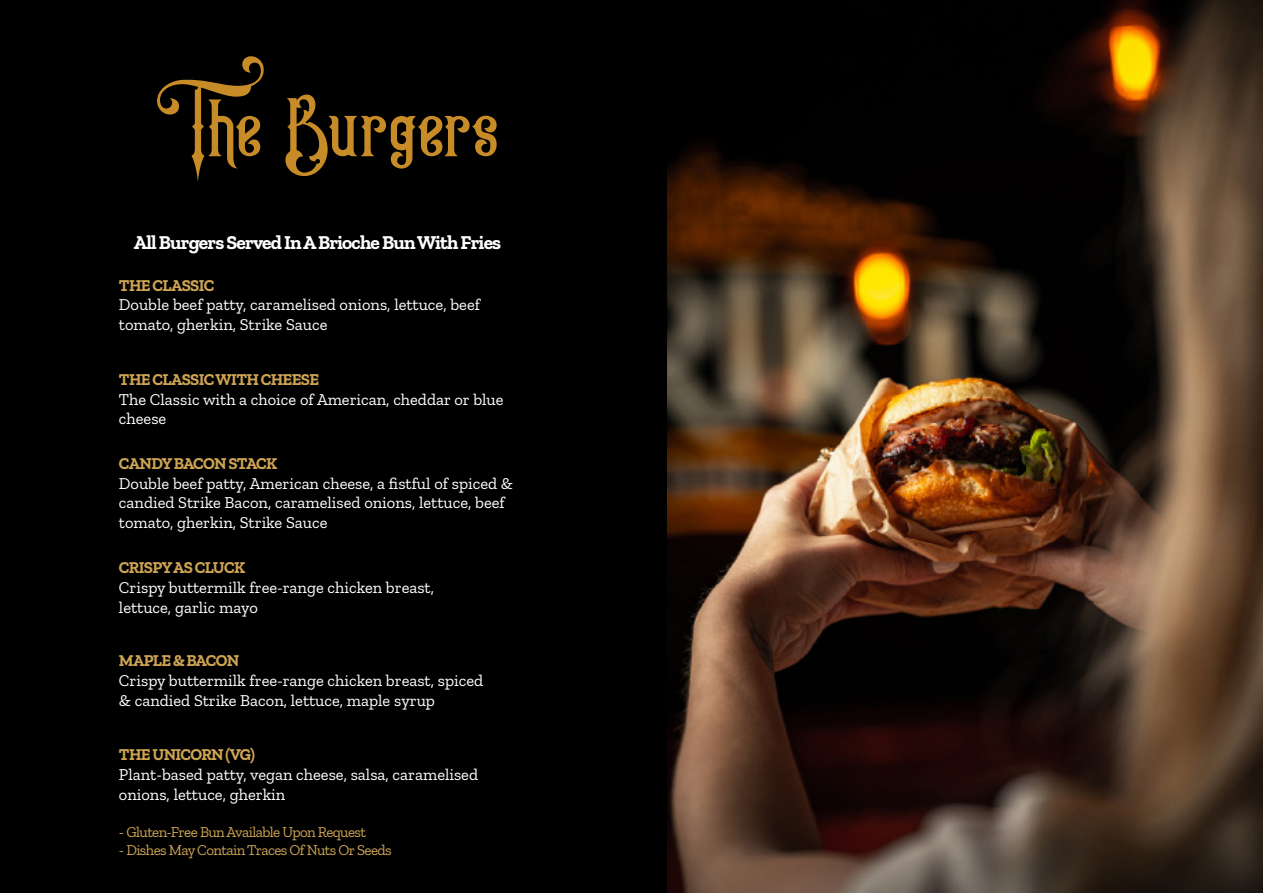
<style>
.page{position:relative;width:1263px;height:893px;background:#000001}
.page>*{position:absolute;margin:0;border:0;box-sizing:border-box;transform-origin:0 0}
.t1{font:114px "King Edward";letter-spacing:-.02em;color:#c78c28}
.t2{font:700 19.5px "Zilla Slab";letter-spacing:-.04em;color:#fff}
.t3{font:16.5px/19.8px "Zilla Slab";color:#fff}
.t4{font:700 16.5px "Zilla Slab";letter-spacing:-.04em;color:#cea452}
.t5{font:15px "Zilla Slab";letter-spacing:-.04em;color:#cea452}
</style>
<div class="page">
<img style="left:667px;top:0;width:596px;height:893px">
<p class="t1" style="left:155px;top:45px;width:346px">The Burgers</p>
<p class="t2" style="left:134px;top:232px;width:369px">All Burgers Served In A Brioche Bun With Fries</p>
<p class="t4" style="left:119px;top:276px;width:97px">THE CLASSIC</p>
<p class="t3" style="left:119px;top:295px;width:363px">Double beef patty, caramelised onions, lettuce, beef tomato, gherkin, Strike Sauce</p>
<p class="t4" style="left:119px;top:370px;width:202px">THE CLASSIC WITH CHEESE</p>
<p class="t3" style="left:119px;top:389px;width:386px">The Classic with a choice of American, cheddar or blue cheese</p>
<p class="t4" style="left:119px;top:454px;width:160px">CANDY BACON STACK</p>
<p class="t3" style="left:119px;top:473px;width:396px">Double beef patty, American cheese, a fistful of spiced &amp; candied Strike Bacon, caramelised onions, lettuce, beef tomato, gherkin, Strike Sauce</p>
<p class="t4" style="left:119px;top:558px;width:128px">CRISPY AS CLUCK</p>
<p class="t3" style="left:119px;top:578px;width:317px">Crispy buttermilk free-range chicken breast, lettuce, garlic mayo</p>
<p class="t4" style="left:119px;top:651px;width:122px">MAPLE &amp; BACON</p>
<p class="t3" style="left:119px;top:671px;width:366px">Crispy buttermilk free-range chicken breast, spiced &amp; candied Strike Bacon, lettuce, maple syrup</p>
<p class="t4" style="left:119px;top:745px;width:137px">THE UNICORN (VG)</p>
<p class="t3" style="left:119px;top:765px;width:361px">Plant-based patty, vegan cheese, salsa, caramelised onions, lettuce, gherkin</p>
<p class="t5" style="left:119px;top:823px;width:249px">- Gluten-Free Bun Available Upon Request</p>
<p class="t5" style="left:119px;top:841px;width:274px">- Dishes May Contain Traces Of Nuts Or Seeds</p>
</div>
